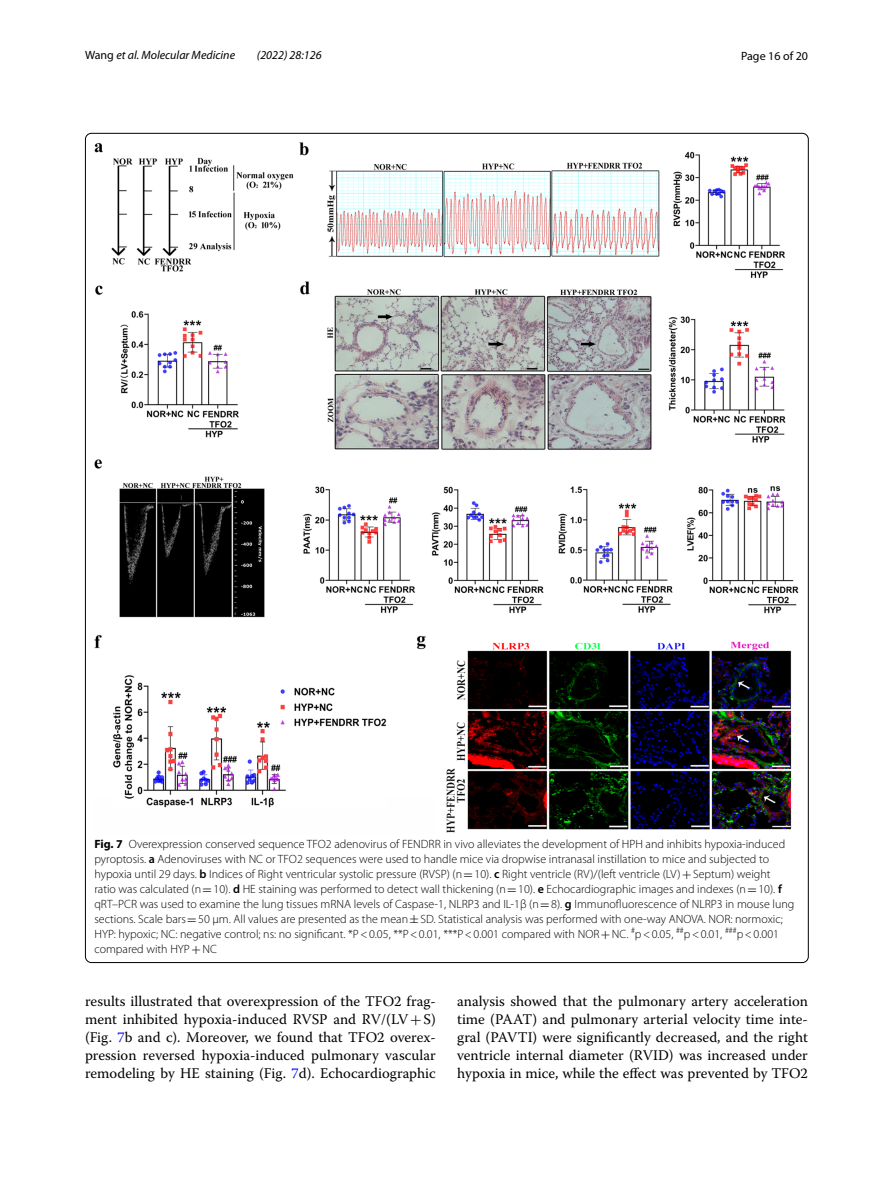
<style>
.page{position:relative;width:893px;height:1187px;background:#fff}
.page>*{position:absolute;margin:0;border:0;box-sizing:border-box;transform-origin:0 0}
.t1{font:14.7px/18px "Warnock Pro";color:#000;text-align:justify}
.t2{font:300 12px/15px "Myriad Pro";color:#000}
.t3{font:italic 12px "Myriad Pro";color:#000}
.t4{font:12px "Myriad Pro";color:#000}
.s1{font-style:normal}
.s2{font-weight:700}
.s3{font-weight:600}
.s4{font-family:"MTSY";font-weight:400}
.s5{font-family:"MTSY"}
.s6{color:#00f}
</style>
<div class="page">
<img style="left:94px;top:142px;width:705px;height:691px">
<p class="t3" style="left:85px;top:48px;width:152px"><span class="s1">Wang</span> et al. Molecular Medicine</p>
<p class="t3" style="left:257px;top:48px;width:66px">(2022) 28:126</p>
<p class="t4" style="left:741px;top:48px;width:68px">Page 16 of 20</p>
<p class="t2" style="left:94px;top:836px;width:701px"><span class="s2">Fig. 7</span> Overexpression conserved sequence TFO2 adenovirus of FENDRR in vivo alleviates the development of HPH and inhibits hypoxia-induced pyroptosis. <span class="s3">a</span> Adenoviruses with NC or TFO2 sequences were used to handle mice via dropwise intranasal instillation to mice and subjected to hypoxia until 29 days. <span class="s3">b</span> Indices of Right ventricular systolic pressure (RVSP) (n<span class="s4">=</span>10). <span class="s3">c</span> Right ventricle (RV)/(left ventricle (LV)<span class="s4">+</span>Septum) weight ratio was calculated (n<span class="s4">=</span>10). <span class="s3">d</span> HE staining was performed to detect wall thickening (n<span class="s4">=</span>10). <span class="s3">e</span> Echocardiographic images and indexes (n<span class="s4">=</span>10). <span class="s3">f </span>qRT–PCR was used to examine the lung tissues mRNA levels of Caspase-1, NLRP3 and IL-1β (n<span class="s4">=</span>8). <span class="s3">g</span> Immunofluorescence of NLRP3 in mouse lung sections. Scale bars<span class="s4">=</span>50 µm. All values are presented as the mean<span class="s4">±</span>SD. Statistical analysis was performed with one-way ANOVA. NOR: normoxic; HYP: hypoxic; NC: negative control; ns: no significant. *P&lt;0.05, **P&lt;0.01, ***P&lt;0.001 compared with NOR<span class="s4">+</span>NC. <sup>#</sup>p&lt;0.05, <sup>##</sup>p&lt;0.01, <sup>###</sup>p&lt;0.001 compared with HYP<span class="s4">+</span>NC</p>
<p class="t1" style="left:85px;top:991px;width:352px">results illustrated that overexpression of the TFO2 frag&shy;ment inhibited hypoxia-induced RVSP and RV/(LV<span class="s5">+</span>S) (Fig. <span class="s6">7</span>b and c). Moreover, we found that TFO2 overex&shy;pression reversed hypoxia-induced pulmonary vascular remodeling by HE staining (Fig. <span class="s6">7</span>d). Echocardiographic</p>
<p class="t1" style="left:457px;top:991px;width:352px">analysis showed that the pulmonary artery acceleration time (PAAT) and pulmonary arterial velocity time inte&shy;gral (PAVTI) were significantly decreased, and the right ventricle internal diameter (RVID) was increased under hypoxia in mice, while the effect was prevented by TFO2</p>
</div>
